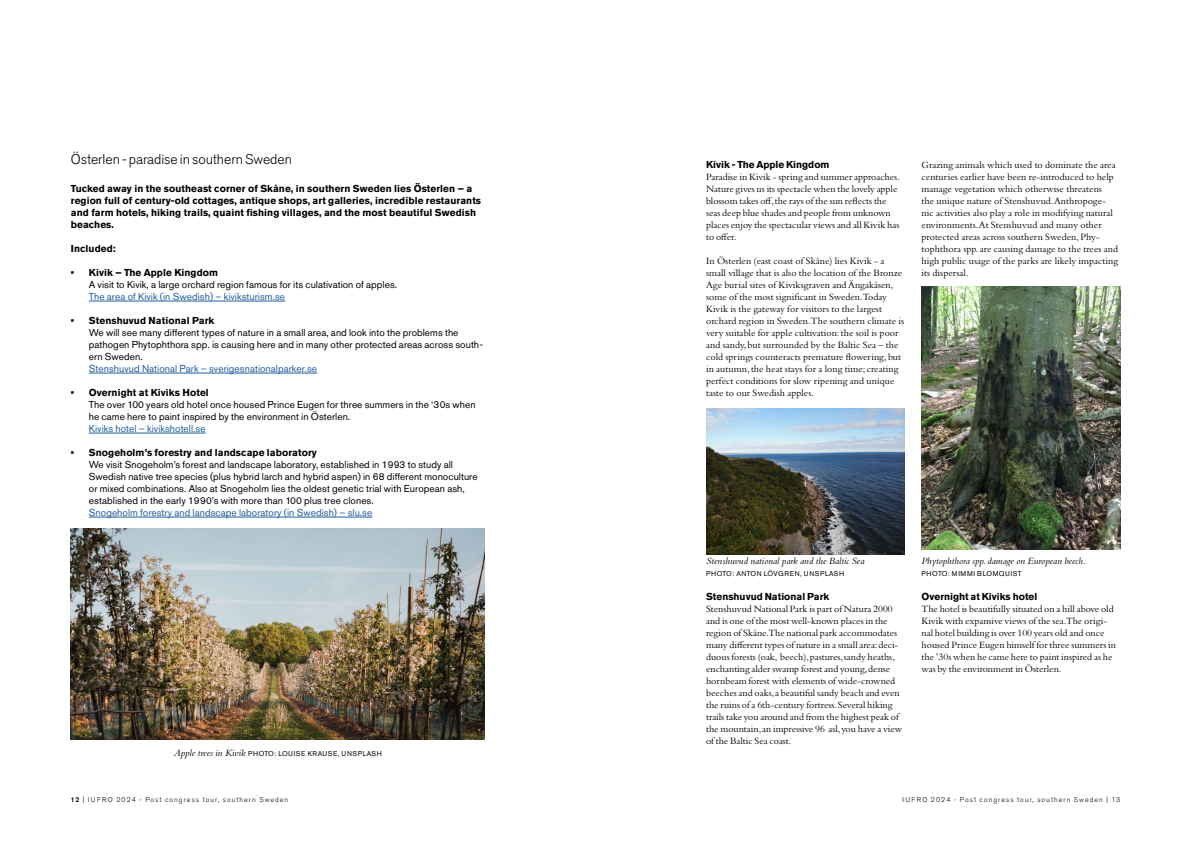
<style>
.page{position:relative;width:1191px;height:842px;background:#fff}
.page>*{position:absolute;margin:0;border:0;box-sizing:border-box;transform-origin:0 0}
.t1{font:300 14px "Akzidenz Grotesk Std";letter-spacing:-.005em;color:#000}
.t2{font:10px/12px "Bembo Std";color:#000}
.t3{font:10px/12px "Akzidenz Grotesk Std";letter-spacing:.005em;color:#000}
.t4{font:700 10px/12px "Akzidenz Grotesk Std";letter-spacing:.005em;color:#000}
.t5{font:italic 10px "Bembo Std";letter-spacing:.005em;color:#000}
.t6{font:300 7px "Akzidenz Grotesk Std";letter-spacing:.15em;color:#000}
.t7{font:7px "Akzidenz Grotesk Std";letter-spacing:.08em;color:#000}
.s1{font-weight:700}
.s2{color:#215e9e}
.s3{font-weight:500}
</style>
<div class="page">
<hr style="left:89px;top:301px;width:196px;height:1px;background:#215e9e">
<hr style="left:89px;top:373px;width:228px;height:1px;background:#215e9e">
<hr style="left:89px;top:433px;width:117px;height:1px;background:#215e9e">
<hr style="left:89px;top:517px;width:283px;height:1px;background:#215e9e">
<img style="left:71px;top:528px;width:414px;height:211px">
<img style="left:706px;top:408px;width:198px;height:146px">
<img style="left:921px;top:286px;width:199px;height:264px">
<h3 class="t1" style="left:71px;top:151px;width:223px">Österlen - paradise in southern Sweden</h3>
<p class="t4" style="left:71px;top:183px;width:412px">Tucked away in the southeast corner of Skåne, in southern Sweden lies Österlen – a region full of century-old cottages, antique shops, art galleries, incredible restaurants and farm hotels, hiking trails, quaint fishing villages, and the most beautiful Swedish beaches.</p>
<p class="t4" style="left:71px;top:243px;width:46px">Included:</p>
<p class="t3" style="left:89px;top:266px;width:310px;text-indent:-18px"><span class="s1">• Kivik – The Apple Kingdom<br></span>A visit to Kivik, a large orchard region famous for its culativation of apples.<br><span class="s2">The area of Kivik (in Swedish) – kiviksturism.se</span></p>
<p class="t3" style="left:89px;top:314px;width:396px;text-indent:-18px"><span class="s1">• Stenshuvud National Park<br></span>We will see many different types of nature in a small area, and look into the problems the pathogen Phytophthora spp. is causing here and in many other protected areas across south&shy;ern Sweden.<br><span class="s2">Stenshuvud National Park – sverigesnationalparker.se</span></p>
<p class="t3" style="left:89px;top:386px;width:388px;text-indent:-18px"><span class="s1">• Overnight at Kiviks Hotel<br></span>The over 100 years old hotel once housed Prince Eugen for three summers in the ‘30s when he came here to paint inspired by the environment in Österlen.<br><span class="s2">Kiviks hotel – kivikshotell.se</span></p>
<p class="t3" style="left:89px;top:446px;width:390px;text-indent:-18px"><span class="s1">• Snogeholm’s forestry and landscape laboratory<br></span>We visit Snogeholm’s forest and landscape laboratory, established in 1993 to study all Swedish native tree species (plus hybrid larch and hybrid aspen) in 68 different monoculture or mixed combinations. Also at Snogeholm lies the oldest genetic trial with European ash, established in the early 1990’s with more than 100 plus tree clones.<br><span class="s2">Snogeholm forestry and landscape laboratory (in Swedish) – slu.se</span></p>
<p class="t5" style="left:174px;top:747px;width:74px">Apple trees in Kivik</p>
<p class="t7" style="left:248px;top:749px;width:135px">PHOTO: LOUISE KRAUSE, UNSPLASH</p>
<h4 class="t4" style="left:706px;top:159px;width:125px">Kivik - The Apple Kingdom</h4>
<p class="t2" style="left:706px;top:171px;width:195px">Paradise in Kivik - spring and summer approaches.<br>Nature gives us its spectacle when the lovely apple blossom takes off, the rays of the sun reflects the seas deep blue shades and people from unknown places enjoy the spectacular views and all Kivik has to offer.</p>
<p class="t2" style="left:706px;top:255px;width:200px">In Österlen (east coast of Skåne) lies Kivik - a small village that is also the location of the Bronze Age burial sites of Kiviksgraven and Ängakåsen, some of the most significant in Sweden.Today Kivik is the gateway for visitors to the largest orchard region in Sweden.The southern climate is very suitable for apple cultivation: the soil is poor and sandy, but surrounded by the Baltic Sea – the cold springs counteracts premature flowering, but in autumn, the heat stays for a long time; creating perfect conditions for slow ripening and unique taste to our Swedish apples.</p>
<p class="t2" style="left:921px;top:159px;width:198px">Grazing animals which used to dominate the area centuries earlier have been re-introduced to help manage vegetation which otherwise threatens<br>the unique nature of Stenshuvud.Anthropoge&shy;nic activities also play a role in modifying natural environments.At Stenshuvud and many other protected areas across southern Sweden, Phy&shy;tophthora spp. are causing damage to the trees and high public usage of the parks are likely impacting its dispersal.</p>
<p class="t5" style="left:706px;top:555px;width:160px">Stenshuvud national park and the Baltic Sea</p>
<p class="t7" style="left:706px;top:569px;width:140px">PHOTO: ANTON LÖVGREN, UNSPLASH</p>
<h4 class="t4" style="left:706px;top:591px;width:125px">Stenshuvud National Park</h4>
<p class="t2" style="left:706px;top:603px;width:197px">Stenshuvud National Park is part of Natura 2000 and is one of the most well-known places in the region of Skåne.The national park accommodates many different types of nature in a small area: deci&shy;duous forests (oak, beech), pastures, sandy heaths, enchanting alder swamp forest and young, dense hornbeam forest with elements of wide-crowned beeches and oaks, a beautiful sandy beach and even the ruins of a 6th-century fortress. Several hiking trails take you around and from the highest peak of the mountain, an impressive 96 asl, you have a view of the Baltic Sea coast.</p>
<p class="t5" style="left:921px;top:555px;width:166px">Phytophthora spp. damage on European beech.</p>
<p class="t7" style="left:921px;top:569px;width:101px">PHOTO: MIMMI BLOMQUIST</p>
<h4 class="t4" style="left:921px;top:591px;width:117px">Overnight at Kiviks hotel</h4>
<p class="t2" style="left:921px;top:603px;width:196px">The hotel is beautifully situated on a hill above old Kivik with expansive views of the sea.The origi&shy;nal hotel building is over 100 years old and once housed Prince Eugen himself for three summers in the ’30s when he came here to paint inspired as he was by the environment in Österlen.</p>
<p class="t6" style="left:71px;top:796px;width:219px"><span class="s3">12</span> | IUFRO 2024 - Post congress tour, southern Sweden</p>
<p class="t6" style="left:902px;top:796px;width:219px">IUFRO 2024 - Post congress tour, southern Sweden | 13</p>
</div>
